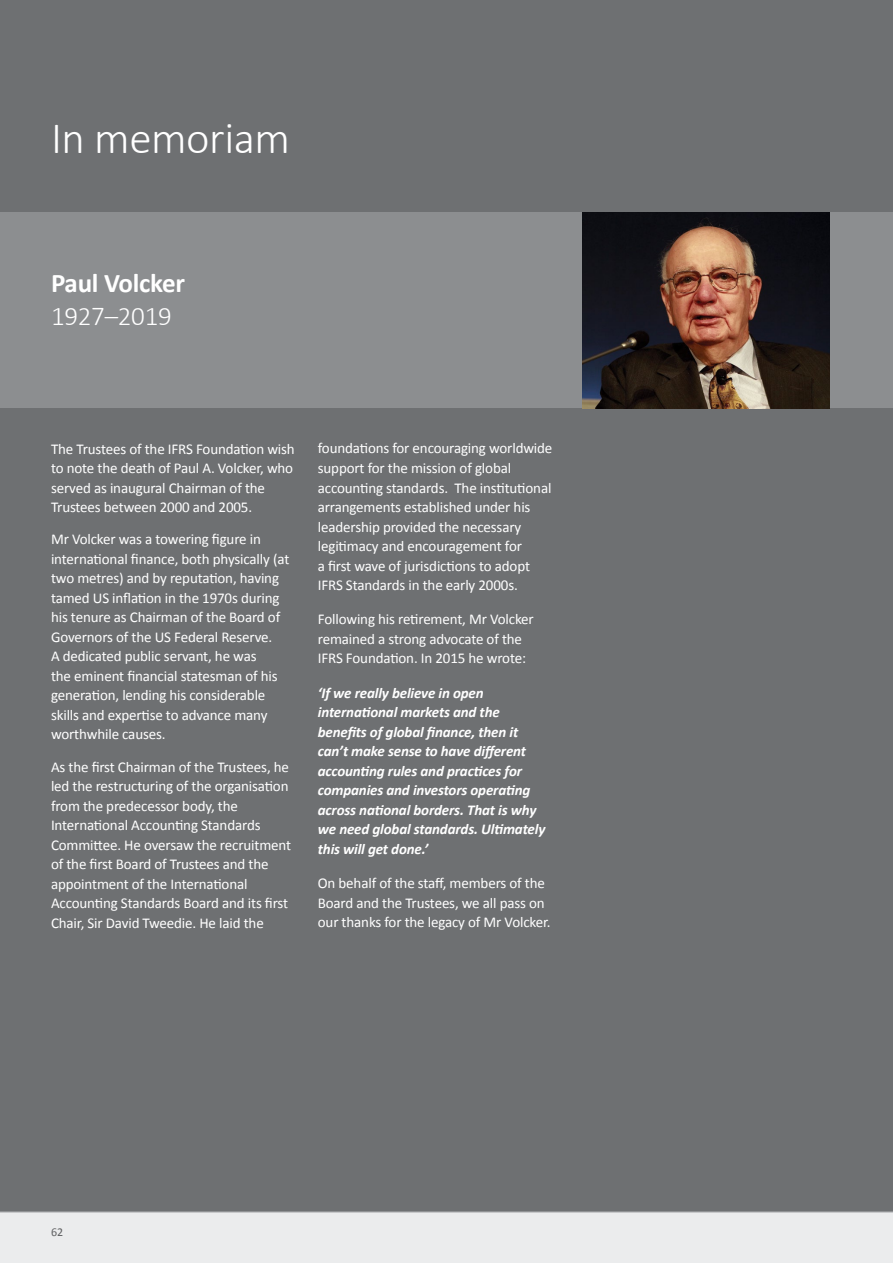
<style>
.page{position:relative;width:893px;height:1263px;background:#fff}
.page>*{position:absolute;margin:0;border:0;box-sizing:border-box;transform-origin:0 0}
.t1{font:300 45px "Calibri";letter-spacing:-.01em;color:#fff}
.t2{font:700 27px "Calibri";letter-spacing:-.01em;color:#fff}
.t3{font:300 27px "Calibri";letter-spacing:-.01em;color:#fff}
.t4{font:15px/19.5px "Calibri";letter-spacing:-.01em;color:#fff}
.t5{font:italic 700 15px/19.5px "Calibri";letter-spacing:-.01em;color:#fff}
.t6{font:12px "Calibri";color:#5f6062}
</style>
<div class="page">
<div style="left:0;top:0;width:893px;height:1222px;background:#6e7072"></div>
<div style="left:0;top:1212px;width:893px;height:51px;background:#ebeced"></div>
<div style="left:0;top:213px;width:893px;height:195px;background:#8c8e90"></div>
<img style="left:583px;top:213px;width:246px;height:195px">
<hr style="left:892px;top:0;width:1px;height:408px;background:#e3e4e5">
<h1 class="t1" style="left:51px;top:110px;width:241px">In memoriam</h1>
<h2 class="t2" style="left:51px;top:267px;width:136px">Paul Volcker</h2>
<h2 class="t3" style="left:51px;top:299px;width:122px">1927–2019</h2>
<p class="t4" style="left:51px;top:438px;width:245px">The Trustees of the IFRS Foundation wish to note the death of Paul A. Volcker, who served as inaugural Chairman of the Trustees between 2000 and 2005.</p>
<p class="t4" style="left:51px;top:529px;width:240px">Mr Volcker was a towering figure in international finance, both physically (at two metres) and by reputation, having tamed US inflation in the 1970s during his tenure as Chairman of the Board of Governors of the US Federal Reserve.<br>A dedicated public servant, he was<br>the eminent financial statesman of his generation, lending his considerable skills and expertise to advance many worthwhile causes.</p>
<p class="t4" style="left:51px;top:756px;width:242px">As the first Chairman of the Trustees, he led the restructuring of the organisation from the predecessor body, the International Accounting Standards Committee. He oversaw the recruitment of the first Board of Trustees and the appointment of the International Accounting Standards Board and its first Chair, Sir David Tweedie. He laid the</p>
<p class="t4" style="left:318px;top:438px;width:236px">foundations for encouraging worldwide support for the mission of global accounting standards. The institutional arrangements established under his leadership provided the necessary legitimacy and encouragement for<br>a first wave of jurisdictions to adopt IFRS Standards in the early 2000s.</p>
<p class="t4" style="left:318px;top:609px;width:217px">Following his retirement, Mr Volcker remained a strong advocate of the<br>IFRS Foundation. In 2015 he wrote:</p>
<p class="t5" style="left:318px;top:682px;width:229px">‘If we really believe in open international markets and the benefits of global finance, then it can’t make sense to have different accounting rules and practices for companies and investors operating across national borders. That is why we need global standards. Ultimately this will get done.’</p>
<p class="t4" style="left:318px;top:873px;width:234px">On behalf of the staff, members of the<br>Board and the Trustees, we all pass on our thanks for the legacy of Mr Volcker.</p>
<p class="t6" style="left:51px;top:1224px;width:14px">62</p>
</div>
